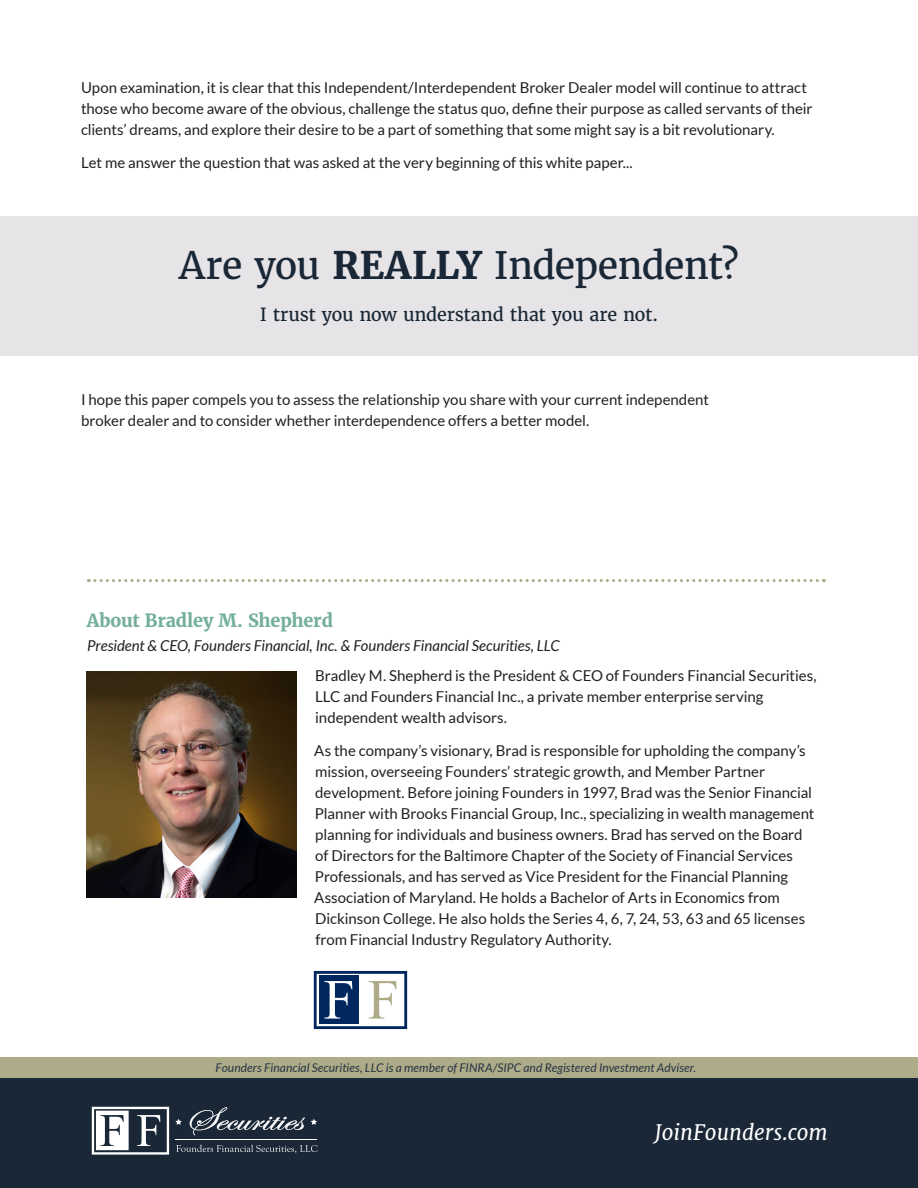
<style>
.page{position:relative;width:918px;height:1188px;background:#fff}
.page>*{position:absolute;margin:0;border:0;box-sizing:border-box;transform-origin:0 0}
.t1{font:37.5px "Merriweather";letter-spacing:-.02em;color:#192736}
.t2{font:italic 21px "Merriweather";color:#fff}
.t3{font:18px "Merriweather";letter-spacing:-.015em;color:#192736}
.t4{font:700 18px "Merriweather";letter-spacing:-.01em;color:#74af9d}
.body_text{font:15px/21px "Lato";color:#231f20}
.t5{font:italic 15px "Lato";color:#231f20}
.body_text-2{font:italic 12px "Lato";letter-spacing:.005em;color:#263445}
.s1{font-weight:700}
</style>
<div class="page">
<div style="left:0;top:1078px;width:918px;height:110px;background:#192736"></div>
<svg style="left:190px;top:1107px;width:115px;height:28px"></svg>
<svg style="left:175px;top:1119px;width:7px;height:6px"></svg>
<svg style="left:311px;top:1119px;width:6px;height:6px"></svg>
<hr style="left:175px;top:1139px;width:142px;height:1px;background:#fff">
<svg style="left:176px;top:1145px;width:142px;height:8px"></svg>
<svg style="left:92px;top:1107px;width:77px;height:48px"></svg>
<div style="left:0;top:216px;width:918px;height:140px;background:#e6e4e6"></div>
<div style="left:0;top:1057px;width:918px;height:21px;background:#aeab88"></div>
<svg style="left:88px;top:579px;width:729px;height:3px"></svg>
<img style="left:87px;top:671px;width:210px;height:226px">
<svg style="left:314px;top:971px;width:93px;height:58px"></svg>
<p class="body_text" style="left:81px;top:77px;width:733px">Upon examination, it is clear that this Independent/Interdependent Broker Dealer model will continue to attract those who become aware of the obvious, challenge the status quo, define their purpose as called servants of their clients’ dreams, and explore their desire to be a part of something that some might say is a bit revolutionary.</p>
<p class="body_text" style="left:81px;top:152px;width:553px">Let me answer the question that was asked at the very beginning of this white paper...</p>
<p class="t1" style="left:179px;top:242px;width:561px">Are you <span class="s1">REALLY</span> Independent?</p>
<p class="t3" style="left:260px;top:303px;width:400px">I trust you now understand that you are not.</p>
<p class="body_text" style="left:81px;top:389px;width:630px">I hope this paper compels you to assess the relationship you share with your current independent broker dealer and to consider whether interdependence offers a better model.</p>
<p class="t4" style="left:87px;top:609px;width:248px">About Bradley M. Shepherd</p>
<p class="t5" style="left:87px;top:638px;width:474px">President &amp; CEO, Founders Financial, Inc. &amp; Founders Financial Securities, LLC</p>
<p class="body_text" style="left:315px;top:665px;width:503px">Bradley M. Shepherd is the President &amp; CEO of Founders Financial Securities,<br>LLC and Founders Financial Inc., a private member enterprise serving independent wealth advisors.</p>
<p class="body_text" style="left:314px;top:740px;width:502px">As the company’s visionary, Brad is responsible for upholding the company’s mission, overseeing Founders’ strategic growth, and Member Partner development. Before joining Founders in 1997, Brad was the Senior Financial Planner with Brooks Financial Group, Inc., specializing in wealth management planning for individuals and business owners. Brad has served on the Board of Directors for the Baltimore Chapter of the Society of Financial Services Professionals, and has served as Vice President for the Financial Planning Association of Maryland. He holds a Bachelor of Arts in Economics from Dickinson College. He also holds the Series 4, 6, 7, 24, 53, 63 and 65 licenses from Financial Industry Regulatory Authority.</p>
<p class="body_text-2" style="left:216px;top:1061px;width:482px">Founders Financial Securities, LLC is a member of FINRA/SIPC and Registered Investment Adviser.</p>
<h2 class="t2" style="left:654px;top:1119px;width:175px">JoinFounders.com</h2>
</div>
